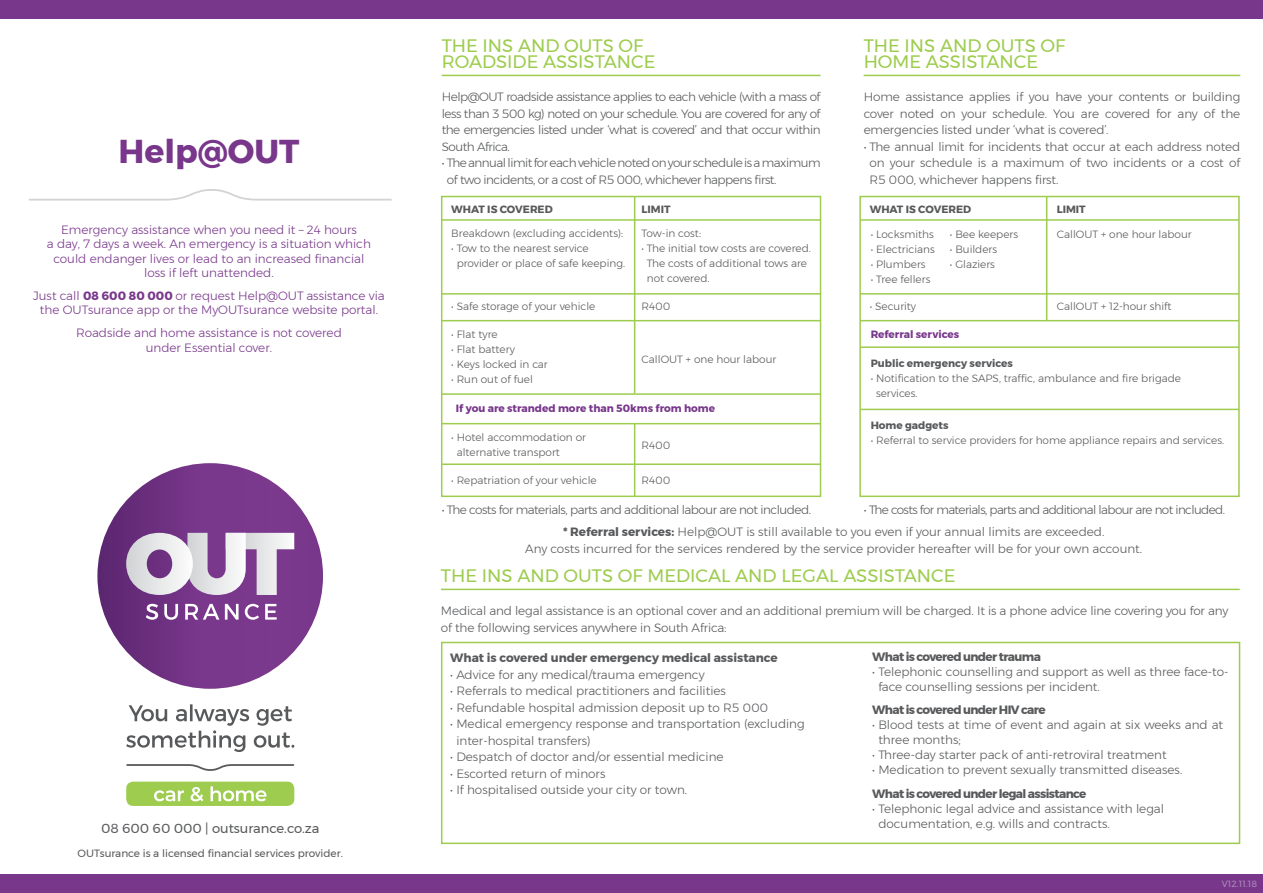
<style>
.page{position:relative;width:1263px;height:893px;background:#fff}
.page>*{position:absolute;margin:0;border:0;box-sizing:border-box;transform-origin:0 0}
.t1{font:700 33px "Montserrat";color:#78378b}
.t2{font:18px/16.5px "Montserrat";color:#9dcc4e}
.t3{font:13.2px "Montserrat";color:#58595b}
.t4{font:300 12px/16.5px "Montserrat";color:#58595b}
.t5{font:300 12px/14.4px "Montserrat";color:#78378b;text-align:center}
.t6{font:300 12px/16.5px "Montserrat";letter-spacing:-.04em;color:#58595b}
.t7{font:700 12px "Montserrat";letter-spacing:-.05em;color:#58595b}
.t8{font:300 12px "Montserrat";letter-spacing:-.05em;color:#58595b}
.t9{font:700 12px "Montserrat";color:#58595b}
.t10{font:300 10.5px/15px "Montserrat";color:#58595b}
.t11{font:700 10.5px "Montserrat";color:#58595b}
.t12{font:700 10.5px "Montserrat";color:#78378b}
.t13{font:10.5px "Montserrat";color:#58595b}
.t14{font:9px "Montserrat";letter-spacing:.02em;color:#ad8dba}
.s1{font-weight:700}
</style>
<div class="page">
<div style="left:0;top:874px;width:1263px;height:19px;background:#78378b"></div>
<div style="left:0;top:0;width:1263px;height:19px;background:#78378b"></div>
<hr style="left:864px;top:75px;width:376px;height:1px;background:#9dcc4e">
<hr style="left:441px;top:589px;width:799px;height:1px;background:#9dcc4e">
<hr style="left:442px;top:75px;width:378px;height:1px;background:#9dcc4e">
<div style="left:441px;top:196px;width:380px;height:301px;border:2px solid #9dcc4e"></div>
<div style="left:441px;top:642px;width:799px;height:202px;border:2px solid #9dcc4e"></div>
<div style="left:859px;top:196px;width:381px;height:301px;border:2px solid #9dcc4e"></div>
<hr style="left:634px;top:197px;width:1px;height:196px;background:#9dcc4e">
<hr style="left:1046px;top:197px;width:1px;height:124px;background:#9dcc4e">
<hr style="left:634px;top:423px;width:1px;height:74px;background:#9dcc4e">
<hr style="left:442px;top:293px;width:378px;height:2px;background:#9dcc4e">
<hr style="left:860px;top:293px;width:379px;height:2px;background:#9dcc4e">
<hr style="left:442px;top:320px;width:378px;height:1px;background:#9dcc4e">
<hr style="left:860px;top:320px;width:379px;height:1px;background:#9dcc4e">
<hr style="left:442px;top:393px;width:378px;height:2px;background:#9dcc4e">
<hr style="left:860px;top:346px;width:379px;height:2px;background:#9dcc4e">
<hr style="left:442px;top:463px;width:378px;height:2px;background:#9dcc4e">
<hr style="left:442px;top:219px;width:378px;height:2px;background:#9dcc4e">
<hr style="left:860px;top:219px;width:379px;height:2px;background:#9dcc4e">
<hr style="left:442px;top:423px;width:378px;height:1px;background:#9dcc4e">
<hr style="left:860px;top:409px;width:379px;height:1px;background:#9dcc4e">
<div style="left:97px;top:463px;width:226px;height:226px;background:linear-gradient(to right,#662e7a,#823d94);border-radius:113px"></div>
<svg style="left:126px;top:533px;width:168px;height:62px"></svg>
<svg style="left:146px;top:604px;width:131px;height:16px"></svg>
<svg style="left:126px;top:764px;width:169px;height:7px"></svg>
<svg style="left:126px;top:704px;width:168px;height:48px"></svg>
<div style="left:126px;top:782px;width:168px;height:24px;background:#9dcc4e;border-radius:7px"></div>
<svg style="left:154px;top:786px;width:112px;height:15px"></svg>
<svg style="left:29px;top:189px;width:363px;height:12px"></svg>
<h1 class="t1" style="left:119px;top:124px;width:182px">Help@OUT</h1>
<p class="t5" style="left:47px;top:222px;width:326px">Emergency assistance when you need it – 24 hours<br>a day, 7 days a week. An emergency is a situation which could endanger lives or lead to an increased financial loss if left unattended.</p>
<p class="t5" style="left:33px;top:288px;width:353px">Just call <span class="s1">08 600 80 000</span> or request Help@OUT assistance via the OUTsurance app or the MyOUTsurance website portal.</p>
<p class="t5" style="left:76px;top:326px;width:267px">Roadside and home assistance is not covered under Essential cover.</p>
<p class="t3" style="left:101px;top:818px;width:220px">08 600 60 000 | outsurance.co.za</p>
<p class="t13" style="left:78px;top:845px;width:267px">OUTsurance is a licensed financial services provider.</p>
<h2 class="t2" style="left:442px;top:37px;width:215px">THE INS AND OUTS OF<br>ROADSIDE ASSISTANCE</h2>
<p class="t4" style="left:442px;top:89px;width:380px;text-align:justify">Help@OUT roadside assistance applies to each vehicle (with a mass of less than 3 500 kg) noted on your schedule. You are covered for any of the emergencies listed under ‘what is covered’ and that occur within South Africa.</p>
<p class="t6" style="left:447px;top:155px;width:375px;text-indent:-5px">• The annual limit for each vehicle noted on your schedule is a maximum of two incidents, or a cost of R5 000, whichever happens first.</p>
<h2 class="t2" style="left:864px;top:37px;width:203px">THE INS AND OUTS OF<br>HOME ASSISTANCE</h2>
<p class="t4" style="left:864px;top:89px;width:378px;text-align:justify">Home assistance applies if you have your contents or building cover noted on your schedule. You are covered for any of the emergencies listed under ‘what is covered’.</p>
<p class="t4" style="left:869px;top:138px;width:372px;text-align:justify;text-indent:-6px">• The annual limit for incidents that occur at each address noted on your schedule is a maximum of two incidents or a cost of R5 000, whichever happens first.</p>
<p class="t11" style="left:451px;top:200px;width:103px">WHAT IS COVERED</p>
<p class="t11" style="left:641px;top:200px;width:30px">LIMIT</p>
<p class="t11" style="left:870px;top:200px;width:103px">WHAT IS COVERED</p>
<p class="t11" style="left:1057px;top:200px;width:30px">LIMIT</p>
<p class="t10" style="left:451px;top:226px;width:173px">Breakdown (excluding accidents):</p>
<p class="t10" style="left:457px;top:241px;width:170px;text-indent:-5px">• Tow to the nearest service provider or place of safe keeping.</p>
<p class="t10" style="left:451px;top:299px;width:146px">• Safe storage of your vehicle</p>
<p class="t10" style="left:870px;top:299px;width:48px">• Security</p>
<p class="t10" style="left:451px;top:327px;width:48px">• Flat tyre</p>
<p class="t10" style="left:451px;top:342px;width:65px">• Flat battery</p>
<p class="t10" style="left:451px;top:357px;width:98px">• Keys locked in car</p>
<p class="t10" style="left:451px;top:372px;width:83px">• Run out of fuel</p>
<p class="t10" style="left:641px;top:226px;width:61px">Tow-in cost:</p>
<p class="t10" style="left:647px;top:241px;width:165px;text-indent:-5px">• The initial tow costs are covered.<br>The costs of additional tows are not covered.</p>
<p class="t10" style="left:641px;top:299px;width:30px">R400</p>
<p class="t10" style="left:1057px;top:299px;width:116px">CallOUT + 12-hour shift</p>
<p class="t10" style="left:871px;top:226px;width:65px">• Locksmiths</p>
<p class="t10" style="left:871px;top:241px;width:66px">• Electricians</p>
<p class="t10" style="left:871px;top:256px;width:56px">• Plumbers</p>
<p class="t10" style="left:871px;top:271px;width:61px">• Tree fellers</p>
<p class="t10" style="left:950px;top:226px;width:70px">• Bee keepers</p>
<p class="t10" style="left:950px;top:241px;width:49px">• Builders</p>
<p class="t10" style="left:950px;top:256px;width:47px">• Glaziers</p>
<p class="t10" style="left:1057px;top:226px;width:136px">CallOUT + one hour labour</p>
<p class="t12" style="left:871px;top:326px;width:90px">Referral services</p>
<p class="t10" style="left:641px;top:351px;width:136px">CallOUT + one hour labour</p>
<p class="t11" style="left:871px;top:355px;width:144px">Public emergency services</p>
<p class="t10" style="left:876px;top:370px;width:306px;text-indent:-5px">• Notification to the SAPS, traffic, ambulance and fire brigade services.</p>
<p class="t11" style="left:871px;top:417px;width:79px">Home gadgets</p>
<p class="t10" style="left:871px;top:433px;width:355px">• Referral to service providers for home appliance repairs and services.</p>
<p class="t12" style="left:456px;top:400px;width:261px">If you are stranded more than 50kms from home</p>
<p class="t10" style="left:457px;top:429px;width:131px;text-indent:-5px">• Hotel accommodation or alternative transport</p>
<p class="t10" style="left:451px;top:472px;width:147px">• Repatriation of your vehicle</p>
<p class="t10" style="left:641px;top:437px;width:30px">R400</p>
<p class="t10" style="left:641px;top:472px;width:30px">R400</p>
<p class="t6" style="left:442px;top:501px;width:371px">• The costs for materials, parts and additional labour are not included.</p>
<p class="t8" style="left:864px;top:501px;width:363px">• The costs for materials, parts and additional labour are not included.</p>
<p class="t4" style="left:525px;top:524px;width:618px;text-align:center"><span class="s1">* Referral services:</span> Help@OUT is still available to you even if your annual limits are exceeded.<br>Any costs incurred for the services rendered by the service provider hereafter will be for your own account.</p>
<h2 class="t2" style="left:441px;top:567px;width:516px">THE INS AND OUTS OF MEDICAL AND LEGAL ASSISTANCE</h2>
<p class="t4" style="left:441px;top:603px;width:789px">Medical and legal assistance is an optional cover and an additional premium will be charged. It is a phone advice line covering you for any of the following services anywhere in South Africa:</p>
<p class="t9" style="left:450px;top:648px;width:329px">What is covered under emergency medical assistance</p>
<p class="t4" style="left:450px;top:666px;width:256px">• Advice for any medical/trauma emergency</p>
<p class="t4" style="left:450px;top:683px;width:277px">• Referrals to medical practitioners and facilities</p>
<p class="t4" style="left:450px;top:699px;width:319px">• Refundable hospital admission deposit up to R5 000</p>
<p class="t4" style="left:456px;top:716px;width:350px;text-indent:-6px">• Medical emergency response and transportation (excluding inter-hospital transfers)</p>
<p class="t4" style="left:450px;top:749px;width:275px">• Despatch of doctor and/or essential medicine</p>
<p class="t4" style="left:450px;top:765px;width:157px">• Escorted return of minors</p>
<p class="t4" style="left:450px;top:782px;width:238px">• If hospitalised outside your city or town.</p>
<p class="t7" style="left:872px;top:647px;width:170px">What is covered under trauma</p>
<p class="t4" style="left:878px;top:664px;width:352px;line-height:15px;text-indent:-6px">• Telephonic counselling and support as well as three face-to&shy;face counselling sessions per incident.</p>
<p class="t7" style="left:872px;top:700px;width:175px">What is covered under HIV care</p>
<p class="t4" style="left:878px;top:717px;width:346px;line-height:15px;text-indent:-6px">• Blood tests at time of event and again at six weeks and at three months;</p>
<p class="t4" style="left:872px;top:747px;width:296px">• Three-day starter pack of anti-retroviral treatment</p>
<p class="t4" style="left:872px;top:762px;width:312px">• Medication to prevent sexually transmitted diseases.</p>
<p class="t7" style="left:872px;top:784px;width:216px">What is covered under legal assistance</p>
<p class="t4" style="left:878px;top:801px;width:287px;line-height:15px;text-indent:-6px">• Telephonic legal advice and assistance with legal documentation, e.g. wills and contracts.</p>
<p class="t14" style="left:1222px;top:877px;width:37px">V12.11.18</p>
</div>
